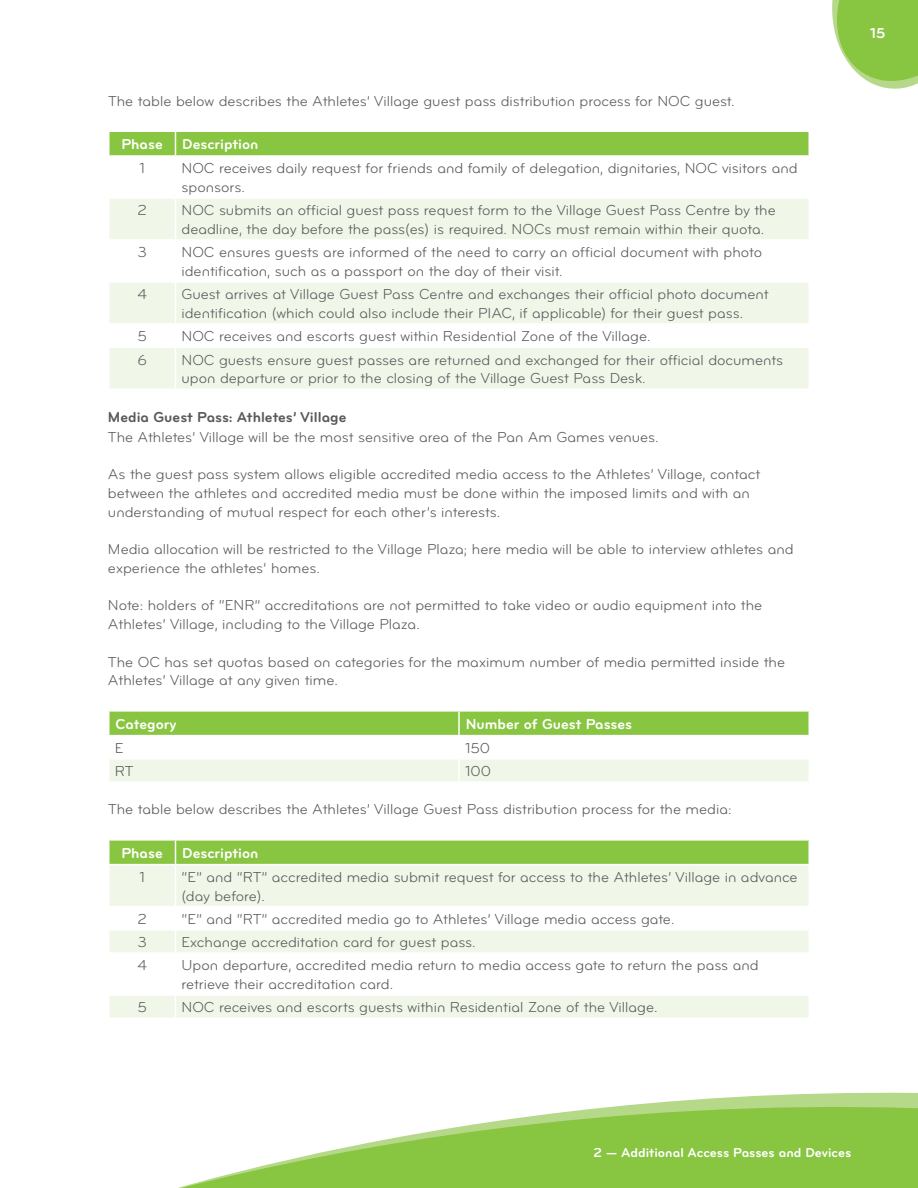
<style>
.page{position:relative;width:918px;height:1188px;background:#fff}
.page>*{position:absolute;margin:0;border:0;box-sizing:border-box;transform-origin:0 0}
.t1{font:15px/18.8px "Bryant Regular Alternate";color:#58595b}
.t2{font:15px "Bryant Bold Alternate";color:#fff}
.t3{font:15px "Bryant Bold Alternate";color:#58595b}
.t4{font:13.5px "Bryant Bold Alternate";color:#fff}
</style>
<div class="page">
<svg style="left:832px;top:0;width:86px;height:89px;background:#9dcf63"></svg>
<svg style="left:705px;top:1092px;width:213px;height:7px"></svg>
<svg style="left:178px;top:1099px;width:740px;height:89px;fill:#88c540"></svg>
<svg style="left:110px;top:199px;width:698px;height:189px;fill:#f0f7e8"></svg>
<div style="left:110px;top:132px;width:698px;height:23px;background:#88c540"></div>
<hr style="left:175px;top:199px;width:1px;height:40px;background:#fff">
<hr style="left:108px;top:239px;width:68px;height:2px;background:#fff">
<hr style="left:176px;top:239px;width:634px;height:2px;background:#fff">
<hr style="left:175px;top:241px;width:1px;height:40px;background:#fff">
<hr style="left:108px;top:281px;width:68px;height:2px;background:#fff">
<hr style="left:176px;top:281px;width:634px;height:2px;background:#fff">
<hr style="left:175px;top:283px;width:1px;height:40px;background:#fff">
<hr style="left:108px;top:323px;width:68px;height:2px;background:#fff">
<hr style="left:176px;top:323px;width:634px;height:2px;background:#fff">
<svg style="left:175px;top:325px;width:1px;height:21px"></svg>
<hr style="left:108px;top:346px;width:68px;height:2px;background:#fff">
<hr style="left:176px;top:346px;width:634px;height:2px;background:#fff">
<hr style="left:175px;top:348px;width:1px;height:40px;background:#fff">
<div style="left:110px;top:712px;width:698px;height:23px;background:#88c540"></div>
<div style="left:110px;top:760px;width:698px;height:21px;background:#f0f7e8"></div>
<hr style="left:458px;top:712px;width:2px;height:23px;background:#fff">
<hr style="left:458px;top:760px;width:2px;height:21px;background:#fff">
<svg style="left:110px;top:865px;width:698px;height:153px;fill:#f0f7e8"></svg>
<div style="left:110px;top:841px;width:698px;height:23px;background:#88c540"></div>
<hr style="left:175px;top:865px;width:1px;height:41px;background:#fff">
<hr style="left:108px;top:906px;width:68px;height:1px;background:#fff">
<hr style="left:176px;top:906px;width:634px;height:1px;background:#fff">
<hr style="left:108px;top:929px;width:68px;height:2px;background:#fff">
<hr style="left:176px;top:929px;width:634px;height:2px;background:#fff">
<svg style="left:175px;top:907px;width:1px;height:45px"></svg>
<hr style="left:108px;top:952px;width:68px;height:2px;background:#fff">
<hr style="left:176px;top:952px;width:634px;height:2px;background:#fff">
<hr style="left:175px;top:954px;width:1px;height:40px;background:#fff">
<hr style="left:108px;top:994px;width:68px;height:2px;background:#fff">
<hr style="left:176px;top:994px;width:634px;height:2px;background:#fff">
<svg style="left:175px;top:996px;width:1px;height:22px"></svg>
<p class="t1" style="left:108px;top:92px;width:628px">The table below describes the Athletes’ Village guest pass distribution process for NOC guest.</p>
<p class="t2" style="left:121px;top:135px;width:43px">Phase</p>
<p class="t2" style="left:182px;top:135px;width:78px">Description</p>
<p class="t1" style="left:139px;top:159px;width:7px">1</p>
<p class="t1" style="left:181px;top:159px;width:618px">NOC receives daily request for friends and family of delegation, dignitaries, NOC visitors and sponsors.</p>
<p class="t1" style="left:137px;top:201px;width:11px">2</p>
<p class="t1" style="left:181px;top:201px;width:596px">NOC submits an official guest pass request form to the Village Guest Pass Centre by the deadline, the day before the pass(es) is required. NOCs must remain within their quota.</p>
<p class="t1" style="left:137px;top:243px;width:11px">3</p>
<p class="t1" style="left:181px;top:243px;width:582px">NOC ensures guests are informed of the need to carry an official document with photo identification, such as a passport on the day of their visit.</p>
<p class="t1" style="left:137px;top:285px;width:11px">4</p>
<p class="t1" style="left:181px;top:285px;width:589px">Guest arrives at Village Guest Pass Centre and exchanges their official photo document identification (which could also include their PIAC, if applicable) for their guest pass.</p>
<p class="t1" style="left:137px;top:327px;width:11px">5</p>
<p class="t1" style="left:181px;top:327px;width:471px">NOC receives and escorts guest within Residential Zone of the Village.</p>
<p class="t1" style="left:137px;top:350px;width:11px">6</p>
<p class="t1" style="left:181px;top:350px;width:603px">NOC guests ensure guest passes are returned and exchanged for their official documents upon departure or prior to the closing of the Village Guest Pass Desk.</p>
<p class="t3" style="left:108px;top:407px;width:240px">Media Guest Pass: Athletes’ Village</p>
<p class="t1" style="left:108px;top:427px;width:552px">The Athletes’ Village will be the most sensitive area of the Pan Am Games venues.</p>
<p class="t1" style="left:108px;top:465px;width:654px">As the guest pass system allows eligible accredited media access to the Athletes’ Village, contact between the athletes and accredited media must be done within the imposed limits and with an understanding of mutual respect for each other’s interests.</p>
<p class="t1" style="left:108px;top:540px;width:687px">Media allocation will be restricted to the Village Plaza; here media will be able to interview athletes and experience the athletes’ homes.</p>
<p class="t1" style="left:108px;top:596px;width:656px">Note: holders of “ENR” accreditations are not permitted to take video or audio equipment into the<br>Athletes’ Village, including to the Village Plaza.</p>
<p class="t1" style="left:108px;top:652px;width:679px">The OC has set quotas based on categories for the maximum number of media permitted inside the<br>Athletes’ Village at any given time.</p>
<p class="t2" style="left:116px;top:715px;width:63px">Category</p>
<p class="t2" style="left:466px;top:715px;width:168px">Number of Guest Passes</p>
<p class="t1" style="left:115px;top:739px;width:10px">E</p>
<p class="t1" style="left:465px;top:739px;width:27px">150</p>
<p class="t1" style="left:115px;top:762px;width:20px">RT</p>
<p class="t1" style="left:465px;top:762px;width:27px">100</p>
<p class="t1" style="left:108px;top:800px;width:625px">The table below describes the Athletes’ Village Guest Pass distribution process for the media:</p>
<p class="t2" style="left:121px;top:844px;width:43px">Phase</p>
<p class="t2" style="left:182px;top:844px;width:78px">Description</p>
<p class="t1" style="left:139px;top:868px;width:7px">1</p>
<p class="t1" style="left:181px;top:868px;width:618px">“E” and “RT” accredited media submit request for access to the Athletes’ Village in advance (day before).</p>
<p class="t1" style="left:137px;top:910px;width:11px">2</p>
<p class="t1" style="left:181px;top:910px;width:495px">“E” and “RT” accredited media go to Athletes’ Village media access gate.</p>
<p class="t1" style="left:137px;top:933px;width:11px">3</p>
<p class="t1" style="left:181px;top:933px;width:296px">Exchange accreditation card for guest pass.</p>
<p class="t1" style="left:137px;top:956px;width:11px">4</p>
<p class="t1" style="left:181px;top:956px;width:579px">Upon departure, accredited media return to media access gate to return the pass and retrieve their accreditation card.</p>
<p class="t1" style="left:137px;top:998px;width:11px">5</p>
<p class="t1" style="left:181px;top:998px;width:478px">NOC receives and escorts guests within Residential Zone of the Village.</p>
<p class="t2" style="left:870px;top:24px;width:17px">15</p>
<p class="t4" style="left:593px;top:1144px;width:259px">2 — Additional Access Passes and Devices</p>
</div>
